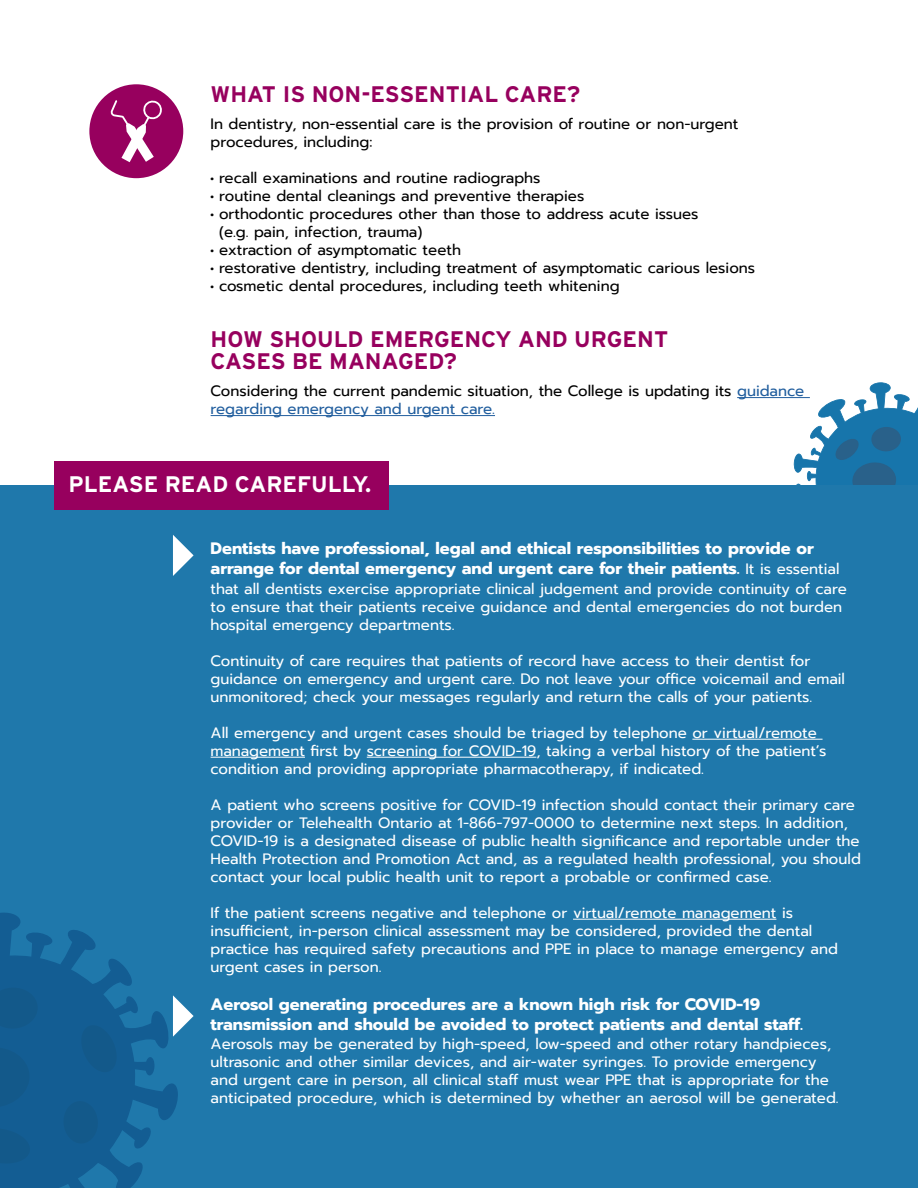
<style>
.page{position:relative;width:918px;height:1188px;background:#fff}
.page>*{position:absolute;margin:0;border:0;box-sizing:border-box;transform-origin:0 0}
.t1{font:700 22.5px/22.5px "Interstate";color:#97005e}
.t2{font:700 22.5px "Interstate";color:#fff}
.t3{font:700 16.5px/19.8px "Prompt";color:#fff}
.t4{font:15px/18px "Prompt";color:#fff}
.t5{font:15px/18px "Prompt";color:#000}
.s1{font-weight:700;font-size:13.5px}
.s2{color:#215e9e}
.s3{font-weight:400;font-size:15px}
</style>
<div class="page">
<svg style="left:794px;top:382px;width:124px;height:103px"></svg>
<div style="left:89px;top:84px;width:94px;height:94px;background:#97005e;border-radius:50%"></div>
<hr style="left:737px;top:397px;width:73px;height:1px;background:#215e9e">
<hr style="left:211px;top:415px;width:284px;height:1px;background:#215e9e">
<div style="left:0;top:485px;width:918px;height:703px;background:#1f78ab"></div>
<svg style="left:0;top:912px;width:178px;height:276px;fill:#135d93"></svg>
<svg style="left:0;top:987px;width:38px;height:42px;background:#13598b"></svg>
<svg style="left:80px;top:1024px;width:38px;height:50px;background:#135a8d"></svg>
<svg style="left:63px;top:1101px;width:36px;height:43px;background:#135a8c"></svg>
<svg style="left:0;top:1046px;width:31px;height:62px;background:#135a8c"></svg>
<svg style="left:0;top:1128px;width:31px;height:36px"></svg>
<div style="left:54px;top:461px;width:335px;height:48px;background:#97005e"></div>
<hr style="left:692px;top:739px;width:131px;height:1px;background:#fff">
<hr style="left:211px;top:757px;width:94px;height:1px;background:#fff">
<hr style="left:367px;top:757px;width:169px;height:1px;background:#fff">
<hr style="left:573px;top:919px;width:203px;height:1px;background:#fff">
<svg style="left:173px;top:535px;width:21px;height:41px"></svg>
<svg style="left:173px;top:995px;width:21px;height:42px"></svg>
<svg style="left:111px;top:100px;width:51px;height:62px"></svg>
<h1 class="t1" style="left:211px;top:83px;width:371px">WHAT IS NON-ESSENTIAL CARE?</h1>
<p class="t5" style="left:211px;top:115px;width:529px">In dentistry, non-essential care is the provision of routine or non-urgent procedures, including:</p>
<p class="t5" style="left:211px;top:169px;width:332px"><span class="s1">•</span> recall examinations and routine radiographs</p>
<p class="t5" style="left:211px;top:187px;width:375px"><span class="s1">•</span> routine dental cleanings and preventive therapies</p>
<p class="t5" style="left:219px;top:205px;width:481px;text-indent:-8px"><span class="s1">•</span> orthodontic procedures other than those to address acute issues (e.g. pain, infection, trauma)</p>
<p class="t5" style="left:211px;top:241px;width:252px"><span class="s1">•</span> extraction of asymptomatic teeth</p>
<p class="t5" style="left:211px;top:259px;width:546px"><span class="s1">•</span> restorative dentistry, including treatment of asymptomatic carious lesions</p>
<p class="t5" style="left:211px;top:277px;width:410px"><span class="s1">•</span> cosmetic dental procedures, including teeth whitening</p>
<h1 class="t1" style="left:211px;top:328px;width:459px">HOW SHOULD EMERGENCY AND URGENT<br>CASES BE MANAGED?</h1>
<p class="t5" style="left:211px;top:382px;width:595px">Considering the current pandemic situation, the College is updating its <span class="s2">guidance regarding emergency and urgent care.</span></p>
<h1 class="t2" style="left:69px;top:471px;width:304px">PLEASE READ CAREFULLY.</h1>
<p class="t3" style="left:211px;top:539px;width:631px">Dentists have professional, legal and ethical responsibilities to provide or arrange for dental emergency and urgent care for their patients. <span class="s3">It is essential</span></p>
<p class="t4" style="left:211px;top:580px;width:638px">that all dentists exercise appropriate clinical judgement and provide continuity of care to ensure that their patients receive guidance and dental emergencies do not burden hospital emergency departments.</p>
<p class="t4" style="left:211px;top:652px;width:636px">Continuity of care requires that patients of record have access to their dentist for guidance on emergency and urgent care. Do not leave your office voicemail and email unmonitored; check your messages regularly and return the calls of your patients.</p>
<p class="t4" style="left:211px;top:724px;width:617px">All emergency and urgent cases should be triaged by telephone or virtual/remote management first by screening for COVID-19, taking a verbal history of the patient’s condition and providing appropriate pharmacotherapy, if indicated.</p>
<p class="t4" style="left:211px;top:796px;width:652px">A patient who screens positive for COVID-19 infection should contact their primary care provider or Telehealth Ontario at 1-866-797-0000 to determine next steps. In addition, COVID-19 is a designated disease of public health significance and reportable under the Health Protection and Promotion Act and, as a regulated health professional, you should contact your local public health unit to report a probable or confirmed case.</p>
<p class="t4" style="left:211px;top:904px;width:629px">If the patient screens negative and telephone or virtual/remote management is insufficient, in-person clinical assessment may be considered, provided the dental practice has required safety precautions and PPE in place to manage emergency and urgent cases in person.</p>
<p class="t3" style="left:211px;top:994px;width:594px">Aerosol generating procedures are a known high risk for COVID-19 transmission and should be avoided to protect patients and dental staff.</p>
<p class="t4" style="left:211px;top:1035px;width:630px">Aerosols may be generated by high-speed, low-speed and other rotary handpieces, ultrasonic and other similar devices, and air-water syringes. To provide emergency and urgent care in person, all clinical staff must wear PPE that is appropriate for the anticipated procedure, which is determined by whether an aerosol will be generated.</p>
</div>
